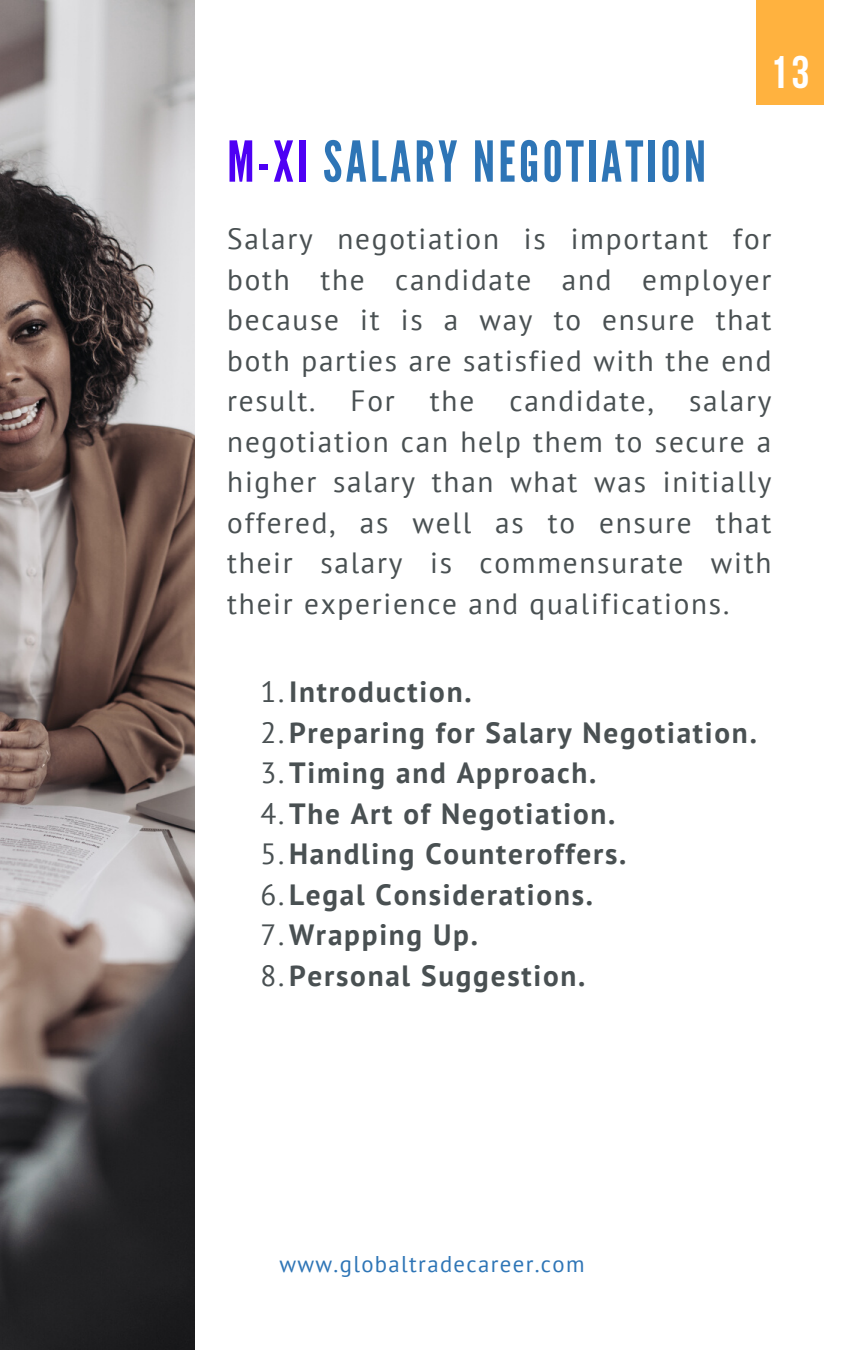
<style>
.page{position:relative;width:864px;height:1350px;background:#fff}
.page>*{position:absolute;margin:0;border:0;box-sizing:border-box;transform-origin:0 0}
.t1{font:56.25px "League Gothic";letter-spacing:.06em;color:#2e75b6}
.t2{font:700 45.45px "Bebas Neue";color:#fff}
.t3{font:29.25px/40.5px "PT Sans";letter-spacing:.06em;color:#495052;text-align:justify}
.t4{font:700 29.25px "PT Sans";letter-spacing:.06em;color:#495052}
.t5{font:22.72px "PT Sans";letter-spacing:.06em;color:#2e75b6}
.s1{color:#4e00f4}
.s2{font-weight:400}
</style>
<div class="page">
<img style="left:0;top:0;width:194px;height:1350px">
<div style="left:756px;top:0;width:67px;height:105px;background:#ffb23f"></div>
<p class="t1" style="left:227px;top:129px;width:480px"><span class="s1">M-XI</span> SALARY NEGOTIATION</p>
<p class="t2" style="left:770px;top:54px;width:41px">13</p>
<p class="t3" style="left:227px;top:218px;width:546px">Salary negotiation is important for both the candidate and employer because it is a way to ensure that both parties are satisfied with the end result. For the candidate, salary negotiation can help them to secure a higher salary than what was initially offered, as well as to ensure that their salary is commensurate with their experience and qualifications.</p>
<p class="t4" style="left:260px;top:673px;width:213px"><span class="s2">1.</span>Introduction.</p>
<p class="t4" style="left:260px;top:713px;width:498px"><span class="s2">2.</span>Preparing for Salary Negotiation.</p>
<p class="t4" style="left:260px;top:754px;width:337px"><span class="s2">3.</span>Timing and Approach.</p>
<p class="t4" style="left:260px;top:794px;width:356px"><span class="s2">4.</span>The Art of Negotiation.</p>
<p class="t4" style="left:260px;top:835px;width:368px"><span class="s2">5.</span>Handling Counteroffers.</p>
<p class="t4" style="left:260px;top:875px;width:334px"><span class="s2">6.</span>Legal Considerations.</p>
<p class="t4" style="left:260px;top:916px;width:219px"><span class="s2">7.</span>Wrapping Up.</p>
<p class="t4" style="left:260px;top:956px;width:326px"><span class="s2">8.</span>Personal Suggestion.</p>
<p class="t5" style="left:279px;top:1249px;width:307px">www.globaltradecareer.com</p>
</div>
